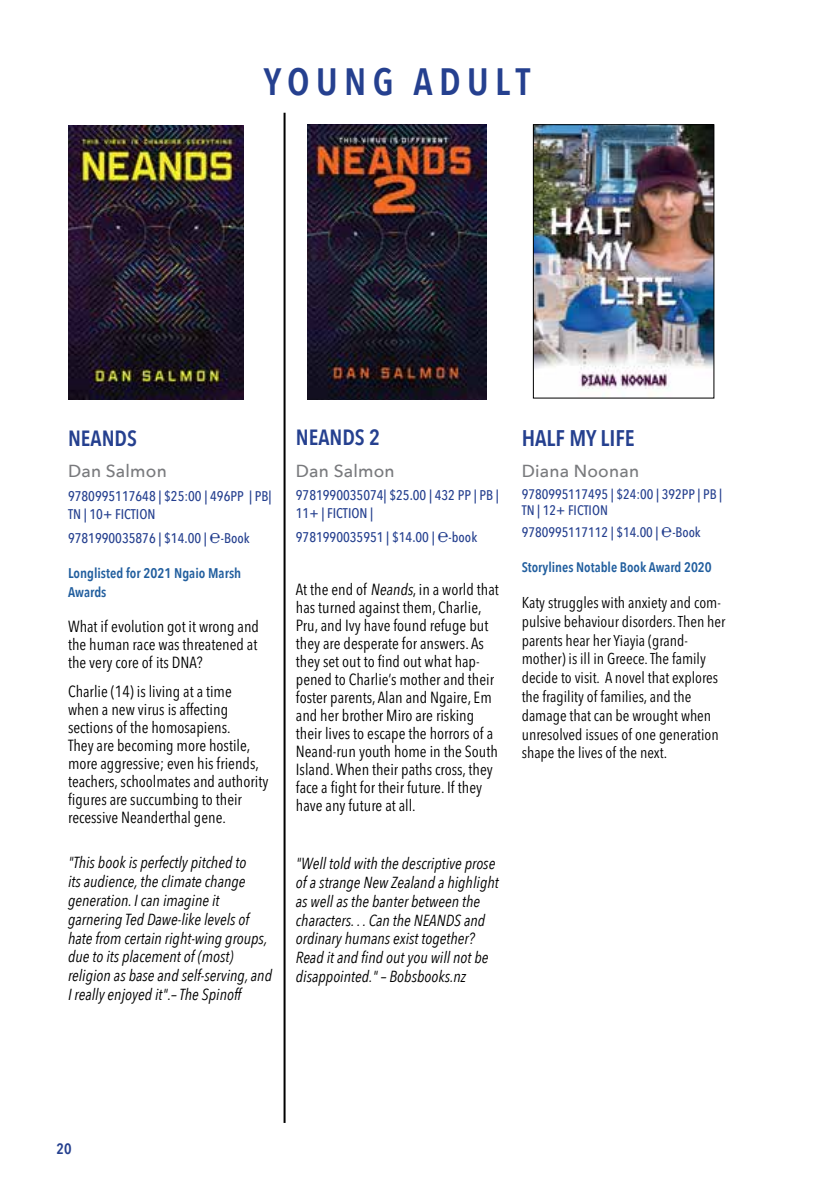
<style>
.page{position:relative;width:828px;height:1191px;background:#fff}
.page>*{position:absolute;margin:0;border:0;box-sizing:border-box;transform-origin:0 0}
.t1{font:600 38px "Avenir Next Condensed";letter-spacing:.17em;color:#25408f}
.t2{font:600 22.6px "Avenir Next Condensed";color:#25408f}
.t3{font:600 22px "Avenir Next Condensed";color:#25408f}
.t4{font:500 17.4px "Avenir Next";letter-spacing:.01em;color:#797a7d}
.t5{font:condensed 16px/18px "Avenir Next LT Pro";color:#000}
.t6{font:italic 16px/18.8px "Avenir Next Condensed";color:#000}
.t7{font:condensed 15.6px/18.8px "Avenir Next LT Pro";color:#000}
.t8{font:600 15px "Avenir Next Condensed";color:#25408f}
.t9{font:500 14px/18px "Avenir Next Condensed";color:#25408f}
.t10{font:600 14px/18.8px "Avenir Next Condensed";color:#215e9e}
.t11{font:500 13.8px/16.2px "Avenir Next Condensed";color:#25408f}
.t12{font:600 13.8px "Avenir Next Condensed";color:#215e9e}
</style>
<div class="page">
<hr style="left:283px;top:113px;width:2px;height:1010px;background:#000">
<img style="left:68px;top:125px;width:176px;height:275px">
<img style="left:307px;top:124px;width:179px;height:275px">
<img style="left:535px;top:126px;width:177px;height:263px">
<div style="left:533px;top:124px;width:181px;height:274px;border:1px solid #000"></div>
<h1 class="t1" style="left:264px;top:49px;width:268px">YOUNG ADULT</h1>
<h3 class="t3" style="left:68px;top:419px;width:70px">NEANDS</h3>
<p class="t4" style="left:68px;top:456px;width:100px">Dan Salmon</p>
<p class="t9" style="left:68px;top:487px;width:205px">9780995117648 | $25:00 | 496PP | PB|<br>TN | 10+ FICTION</p>
<p class="t9" style="left:68px;top:529px;width:183px">9781990035876 | $14.00 | ℮-Book</p>
<p class="t10" style="left:68px;top:563px;width:175px">Longlisted for 2021 Ngaio Marsh<br>Awards</p>
<p class="t5" style="left:68px;top:617px;width:192px;text-align:justify">What if evolution got it wrong and the human race was threatened at the very core of its DNA?</p>
<p class="t5" style="left:68px;top:682px;width:202px">Charlie (14) is living at a time<br>when a new virus is affecting sections of the homosapiens.<br>They are becoming more hostile, more aggressive; even his friends, teachers, schoolmates and authority figures are succumbing to their recessive Neanderthal gene.</p>
<p class="t6" style="left:68px;top:853px;width:205px">"This book is perfectly pitched to<br>its audience, the climate change generation. I can imagine it garnering Ted Dawe-like levels of hate from certain right-wing groups, due to its placement of (most) religion as base and self-serving, and I really enjoyed it".– The Spinoff</p>
<h3 class="t3" style="left:296px;top:418px;width:86px">NEANDS 2</h3>
<p class="t4" style="left:296px;top:456px;width:100px">Dan Salmon</p>
<p class="t9" style="left:296px;top:486px;width:204px">9781990035074| $25.00 | 432 PP | PB |<br>11+ | FICTION |</p>
<p class="t9" style="left:296px;top:528px;width:183px">9781990035951 | $14.00 | ℮-book</p>
<p class="t5" style="left:296px;top:580px;width:204px">At the end of Neands, in a world that has turned against them, Charlie, Pru, and Ivy have found refuge but they are desperate for answers. As they set out to find out what hap&shy;pened to Charlie’s mother and their foster parents, Alan and Ngaire, Em and her brother Miro are risking their lives to escape the horrors of a Neand-run youth home in the South Island. When their paths cross, they face a fight for their future. If they have any future at all.</p>
<p class="t6" style="left:296px;top:854px;width:204px">"Well told with the descriptive prose of a strange New Zealand a highlight as well as the banter between the characters. . . Can the NEANDS and ordinary humans exist together?<br>Read it and find out you will not be disappointed." – Bobsbooks.nz</p>
<h2 class="t2" style="left:522px;top:418px;width:114px">HALF MY LIFE</h2>
<p class="t4" style="left:522px;top:456px;width:119px">Diana Noonan</p>
<p class="t11" style="left:522px;top:486px;width:202px">9780995117495 | $24:00 | 392PP | PB |<br>TN | 12+ FICTION</p>
<p class="t11" style="left:522px;top:524px;width:180px">9780995117112 | $14.00 | ℮-Book</p>
<p class="t12" style="left:522px;top:555px;width:191px">Storylines Notable Book Award 2020</p>
<p class="t7" style="left:522px;top:593px;width:205px">Katy struggles with anxiety and com&shy;pulsive behaviour disorders. Then her parents hear her Yiayia (grand&shy;mother) is ill in Greece. The family decide to visit. A novel that explores the fragility of families, and the damage that can be wrought when unresolved issues of one generation shape the lives of the next.</p>
<p class="t8" style="left:57px;top:1136px;width:16px">20</p>
</div>
